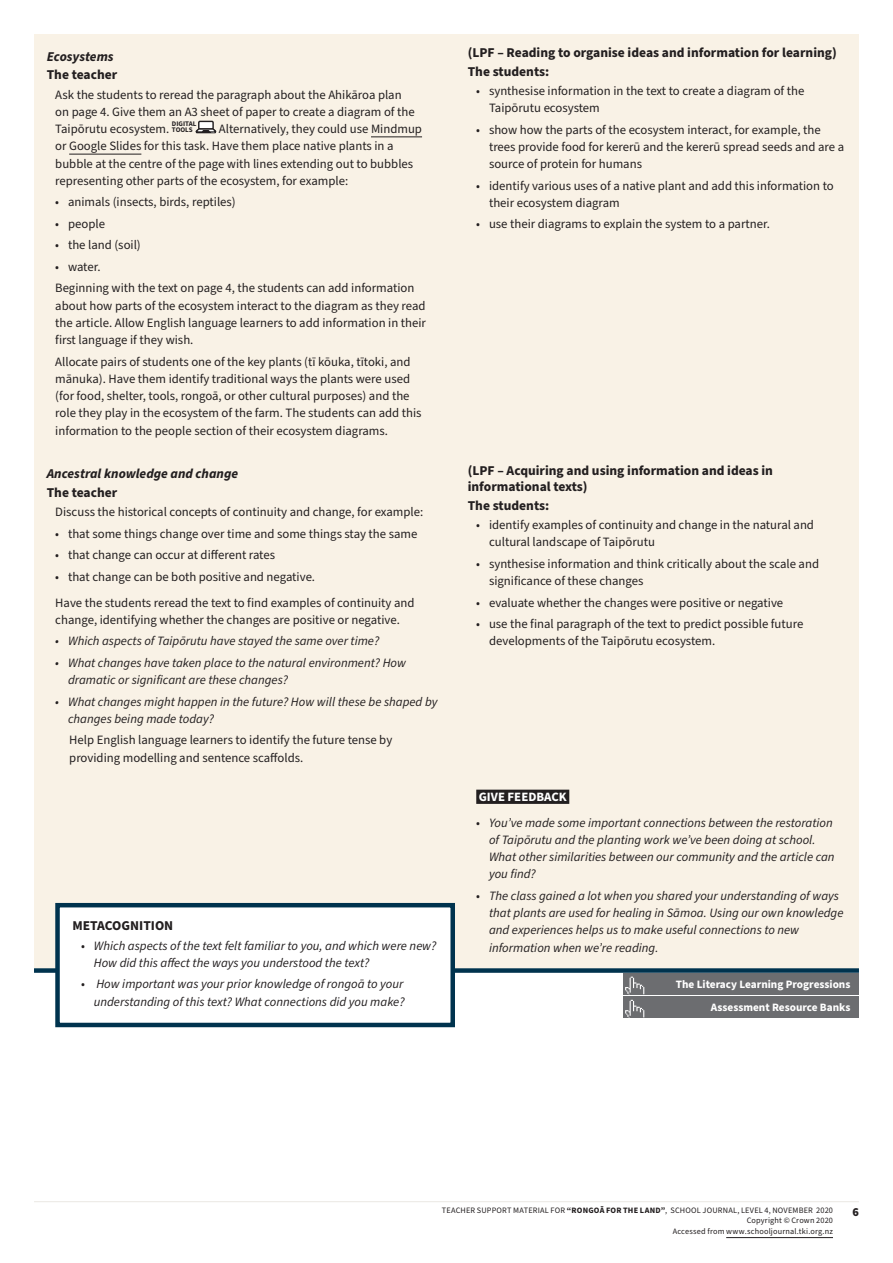
<style>
.page{position:relative;width:893px;height:1263px;background:#fff}
.page>*{position:absolute;margin:0;border:0;box-sizing:border-box;transform-origin:0 0}
.t1{font:700 13.5px/16.5px "Source Sans Pro";color:#231f20}
.t2{font:italic 700 13.5px "Source Sans Pro";color:#231f20}
.Body_8_5_11_5{font:12.75px/17.2px "Source Sans Pro";color:#231f20}
.t3{font:italic 12.75px/17.2px "Source Sans Pro";color:#231f20}
.Body_8_5_11_5-2{font:700 12.75px "Source Sans Pro";color:#fff}
.t4{font:900 12px "Source Sans Pro";color:#231f20}
.t5{font:700 11.25px "Source Sans Pro";color:#fff}
.t6{font:8.25px/10.5px "Source Sans Pro";letter-spacing:.02em;color:#231f20;text-align:right}
.t7{font:700 7.05px/5.7px "Source Sans Pro";color:#231f20}
.s1{font-style:normal}
.s2{font-weight:700}
</style>
<div class="page">
<hr style="left:34px;top:1201px;width:825px;height:1px;background:#eae8e3">
<hr style="left:726px;top:1237px;width:107px;height:1px;background:#231f20">
<div style="left:34px;top:34px;width:825px;height:934px;background:#f9f2e6"></div>
<hr style="left:371px;top:137px;width:51px;height:1px;background:#231f20">
<hr style="left:69px;top:154px;width:72px;height:1px;background:#231f20">
<div style="left:199px;top:121px;width:14px;height:8px;background:#fff"></div>
<div style="left:198px;top:121px;width:16px;height:9px;border:1px solid #231f20"></div>
<svg style="left:194px;top:127px;width:22px;height:7px"></svg>
<div style="left:476px;top:790px;width:93px;height:14px;background:#231f20"></div>
<div style="left:646px;top:973px;width:213px;height:21px;background:#6c6d70"></div>
<div style="left:623px;top:973px;width:26px;height:21px;background:#6c6d70"></div>
<svg style="left:625px;top:977px;width:19px;height:17px"></svg>
<div style="left:646px;top:996px;width:213px;height:21px;background:#6c6d70"></div>
<div style="left:623px;top:996px;width:26px;height:21px;background:#6c6d70"></div>
<svg style="left:625px;top:1000px;width:19px;height:17px"></svg>
<div style="left:34px;top:968px;width:825px;height:5px;background:#00334e"></div>
<div style="left:58px;top:905px;width:395px;height:120px;background:#fff"></div>
<div style="left:55px;top:903px;width:400px;height:124px;border:4px solid #00334e"></div>
<h4 class="t2" style="left:47px;top:47px;width:68px">Ecosystems</h4>
<h4 class="t1" style="left:47px;top:67px;width:72px">The teacher</h4>
<p class="Body_8_5_11_5" style="left:55px;top:86px;width:361px">Ask the students to reread the paragraph about the Ahikāroa plan on page 4. Give them an A3 sheet of paper to create a diagram of the<br>Taipōrutu ecosystem.</p>
<p class="t7" style="left:172px;top:121px;width:26px">DIGITAL<br>TOOLS</p>
<p class="Body_8_5_11_5" style="left:55px;top:121px;width:368px;text-indent:164px">Alternatively, they could use Mindmup or Google Slides for this task. Have them place native plants in a bubble at the centre of the page with lines extending out to bubbles representing other parts of the ecosystem, for example:</p>
<p class="Body_8_5_11_5" style="left:55px;top:194px;width:182px">• animals (insects, birds, reptiles)</p>
<p class="Body_8_5_11_5" style="left:55px;top:215px;width:51px">• people</p>
<p class="Body_8_5_11_5" style="left:55px;top:237px;width:87px">• the land (soil)</p>
<p class="Body_8_5_11_5" style="left:55px;top:258px;width:47px">• water.</p>
<p class="Body_8_5_11_5" style="left:55px;top:280px;width:372px">Beginning with the text on page 4, the students can add information about how parts of the ecosystem interact to the diagram as they read the article. Allow English language learners to add information in their first language if they wish.</p>
<p class="Body_8_5_11_5" style="left:55px;top:353px;width:368px">Allocate pairs of students one of the key plants (tī kōuka, tītoki, and mānuka). Have them identify traditional ways the plants were used (for food, shelter, tools, rongoā, or other cultural purposes) and the role they play in the ecosystem of the farm. The students can add this information to the people section of their ecosystem diagrams.</p>
<h4 class="t2" style="left:47px;top:465px;width:193px">Ancestral knowledge and change</h4>
<h4 class="t1" style="left:47px;top:484px;width:72px">The teacher</h4>
<p class="Body_8_5_11_5" style="left:55px;top:504px;width:370px">Discuss the historical concepts of continuity and change, for example:</p>
<p class="Body_8_5_11_5" style="left:55px;top:525px;width:364px">• that some things change over time and some things stay the same</p>
<p class="Body_8_5_11_5" style="left:55px;top:547px;width:221px">• that change can occur at different rates</p>
<p class="Body_8_5_11_5" style="left:55px;top:568px;width:261px">• that change can be both positive and negative.</p>
<p class="Body_8_5_11_5" style="left:55px;top:594px;width:361px">Have the students reread the text to find examples of continuity and change, identifying whether the changes are positive or negative.</p>
<p class="t3" style="left:55px;top:633px;width:326px">• Which aspects of Taipōrutu have stayed the same over time?</p>
<p class="t3" style="left:68px;top:654px;width:340px;text-indent:-13px">• What changes have taken place to the natural environment? How dramatic or significant are these changes?</p>
<p class="t3" style="left:68px;top:693px;width:371px;text-indent:-13px">• What changes might happen in the future? How will these be shaped by changes being made today?</p>
<p class="Body_8_5_11_5" style="left:69px;top:732px;width:325px">Help English language learners to identify the future tense by providing modelling and sentence scaffolds.</p>
<h3 class="t1" style="left:73px;top:918px;width:102px">METACOGNITION</h3>
<p class="t3" style="left:94px;top:937px;width:344px;text-indent:-13px"><span class="s1">•</span> Which aspects of the text felt familiar to you, and which were new?<br>How did this affect the ways you understood the text?</p>
<p class="t3" style="left:81px;top:976px;width:325px;text-align:right"><span class="s1">•</span> How important was your prior knowledge of rongoā to your understanding of this text? What connections did you make?</p>
<h4 class="t1" style="left:468px;top:45px;width:371px">(LPF – Reading to organise ideas and information for learning)</h4>
<h4 class="t1" style="left:468px;top:63px;width:83px">The students:</h4>
<p class="Body_8_5_11_5" style="left:489px;top:82px;width:317px;text-indent:-13px">• synthesise information in the text to create a diagram of the<br>Taipōrutu ecosystem</p>
<p class="Body_8_5_11_5" style="left:489px;top:121px;width:357px;text-indent:-13px">• show how the parts of the ecosystem interact, for example, the trees provide food for kererū and the kererū spread seeds and are a source of protein for humans</p>
<p class="Body_8_5_11_5" style="left:489px;top:177px;width:346px;text-indent:-13px">• identify various uses of a native plant and add this information to their ecosystem diagram</p>
<p class="Body_8_5_11_5" style="left:476px;top:216px;width:295px">• use their diagrams to explain the system to a partner.</p>
<h4 class="t1" style="left:468px;top:462px;width:307px">(LPF – Acquiring and using information and ideas in informational texts)</h4>
<h4 class="t1" style="left:468px;top:497px;width:83px">The students:</h4>
<p class="Body_8_5_11_5" style="left:489px;top:517px;width:326px;text-indent:-13px">• identify examples of continuity and change in the natural and cultural landscape of Taipōrutu</p>
<p class="Body_8_5_11_5" style="left:489px;top:555px;width:332px;text-indent:-13px">• synthesise information and think critically about the scale and significance of these changes</p>
<p class="Body_8_5_11_5" style="left:476px;top:594px;width:308px">• evaluate whether the changes were positive or negative</p>
<p class="Body_8_5_11_5" style="left:489px;top:616px;width:316px;text-indent:-13px">• use the final paragraph of the text to predict possible future developments of the Taipōrutu ecosystem.</p>
<p class="Body_8_5_11_5-2" style="left:479px;top:788px;width:89px">GIVE FEEDBACK</p>
<p class="t3" style="left:489px;top:814px;width:347px;text-indent:-13px"><span class="s1">•</span> You’ve made some important connections between the restoration of Taipōrutu and the planting work we’ve been doing at school.<br>What other similarities between our community and the article can you find?</p>
<p class="t3" style="left:489px;top:887px;width:356px;text-indent:-13px"><span class="s1">•</span> The class gained a lot when you shared your understanding of ways that plants are used for healing in Sāmoa. Using our own knowledge and experiences helps us to make useful connections to new information when we’re reading.</p>
<p class="t5" style="left:676px;top:976px;width:176px">The Literacy Learning Progressions</p>
<p class="t5" style="left:711px;top:1000px;width:141px">Assessment Resource Banks</p>
<p class="t6" style="left:442px;top:1205px;width:393px">TEACHER SUPPORT MATERIAL FOR <span class="s2">“RONGOĀ FOR THE LAND”</span>, SCHOOL JOURNAL, LEVEL 4, NOVEMBER 2020</p>
<p class="t4" style="left:852px;top:1203px;width:8px">6</p>
<p class="t6" style="left:673px;top:1215px;width:162px">Copyright © Crown 2020<br>Accessed from www.schooljournal.tki.org.nz</p>
</div>
